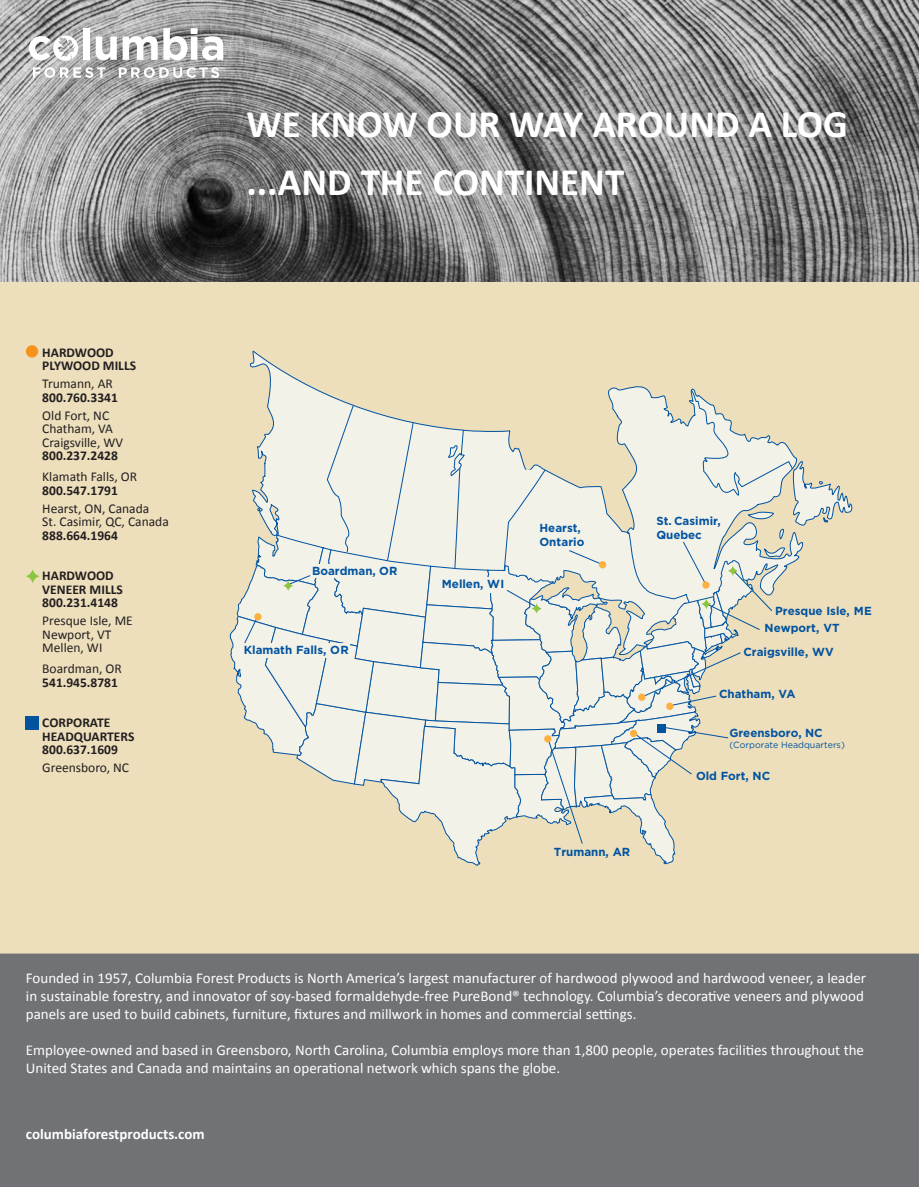
<style>
.page{position:relative;width:919px;height:1187px;background:#fff}
.page>*{position:absolute;margin:0;border:0;box-sizing:border-box;transform-origin:0 0}
.t1{font:700 39px/57.6px "Calibri";color:#fff}
.t2{font:15px/18px "Calibri";color:#fff}
.t3{font:700 15px "Calibri";color:#fff}
.t4{font:13.5px/13.5px "Calibri";color:#231f20}
.t5{font:700 13.5px/13.5px "Calibri";color:#231f20}
.t6{font:700 11.7px/14px "Gotham";color:#0153a0}
.t7{font:9px "Gotham";color:#0153a0}
</style>
<div class="page">
<div style="left:0;top:272px;width:919px;height:691px;background:#eddfbc"></div>
<div style="left:0;top:953px;width:919px;height:234px;background:#717275"></div>
<svg style="left:249px;top:350px;width:445px;height:39px"></svg>
<svg style="left:230px;top:389px;width:623px;height:477px"></svg>
<svg style="left:26px;top:569px;width:14px;height:14px"></svg>
<div style="left:26px;top:716px;width:13px;height:14px;background:#01539e"></div>
<div style="left:26px;top:345px;width:12px;height:12px;background:#f7931d;border-radius:50%"></div>
<img style="left:0;top:0;width:919px;height:282px">
<svg style="left:33px;top:67px;width:73px;height:11px"></svg>
<div style="left:83px;top:28px;width:7px;height:32px;background:#fff"></div>
<svg style="left:96px;top:37px;width:21px;height:23px"></svg>
<svg style="left:123px;top:28px;width:100px;height:32px"></svg>
<svg style="left:29px;top:36px;width:49px;height:25px"></svg>
<svg style="left:119px;top:67px;width:104px;height:11px"></svg>
<p class="t5" style="left:42px;top:345px;width:95px">HARDWOOD<br>PLYWOOD MILLS</p>
<p class="t4" style="left:42px;top:377px;width:72px">Trumann, AR</p>
<p class="t5" style="left:42px;top:390px;width:77px">800.760.3341</p>
<p class="t4" style="left:42px;top:408px;width:82px">Old Fort, NC<br>Chatham, VA<br>Craigsville, WV</p>
<p class="t5" style="left:42px;top:449px;width:77px">800.237.2428</p>
<p class="t4" style="left:42px;top:470px;width:96px">Klamath Falls, OR</p>
<p class="t5" style="left:42px;top:483px;width:77px">800.547.1791</p>
<p class="t4" style="left:42px;top:501px;width:128px">Hearst, ON, Canada<br>St. Casimir, QC, Canada</p>
<p class="t5" style="left:42px;top:528px;width:77px">888.664.1964</p>
<p class="t5" style="left:42px;top:569px;width:82px">HARDWOOD<br>VENEER MILLS<br>800.231.4148</p>
<p class="t4" style="left:42px;top:614px;width:92px">Presque Isle, ME<br>Newport, VT<br>Mellen, WI</p>
<p class="t4" style="left:42px;top:662px;width:81px">Boardman, OR</p>
<p class="t5" style="left:42px;top:675px;width:77px">541.945.8781</p>
<p class="t5" style="left:42px;top:716px;width:94px">CORPORATE<br>HEADQUARTERS<br>800.637.1609</p>
<p class="t4" style="left:42px;top:761px;width:88px">Greensboro, NC</p>
<h1 class="t1" style="left:246px;top:95px;width:603px">WE KNOW OUR WAY AROUND A LOG ...AND THE CONTINENT</h1>
<p class="t6" style="left:312px;top:563px;width:87px">Boardman, OR</p>
<p class="t6" style="left:244px;top:642px;width:106px">Klamath Falls, OR</p>
<p class="t6" style="left:442px;top:576px;width:64px">Mellen, WI</p>
<p class="t6" style="left:540px;top:520px;width:46px">Hearst,<br>Ontario</p>
<p class="t6" style="left:554px;top:844px;width:78px">Trumann, AR</p>
<p class="t6" style="left:656px;top:514px;width:66px">St. Casimir,<br>Quebec</p>
<p class="t6" style="left:775px;top:603px;width:98px">Presque Isle, ME</p>
<p class="t6" style="left:765px;top:621px;width:76px">Newport, VT</p>
<p class="t6" style="left:743px;top:644px;width:92px">Craigsville, WV</p>
<p class="t6" style="left:719px;top:686px;width:78px">Chatham, VA</p>
<p class="t6" style="left:729px;top:725px;width:95px">Greensboro, NC</p>
<p class="t7" style="left:729px;top:739px;width:117px">(Corporate Headquarters)</p>
<p class="t6" style="left:696px;top:769px;width:76px">Old Fort, NC</p>
<p class="t2" style="left:26px;top:969px;width:842px">Founded in 1957, Columbia Forest Products is North America’s largest manufacturer of hardwood plywood and hardwood veneer, a leader in sustainable forestry, and innovator of soy-based formaldehyde-free PureBond® technology. Columbia’s decorative veneers and plywood panels are used to build cabinets, furniture, fixtures and millwork in homes and commercial settings.</p>
<p class="t2" style="left:26px;top:1041px;width:840px">Employee-owned and based in Greensboro, North Carolina, Columbia employs more than 1,800 people, operates facilities throughout the<br>United States and Canada and maintains an operational network which spans the globe.</p>
<p class="t3" style="left:26px;top:1124px;width:180px">columbiaforestproducts.com</p>
</div>
